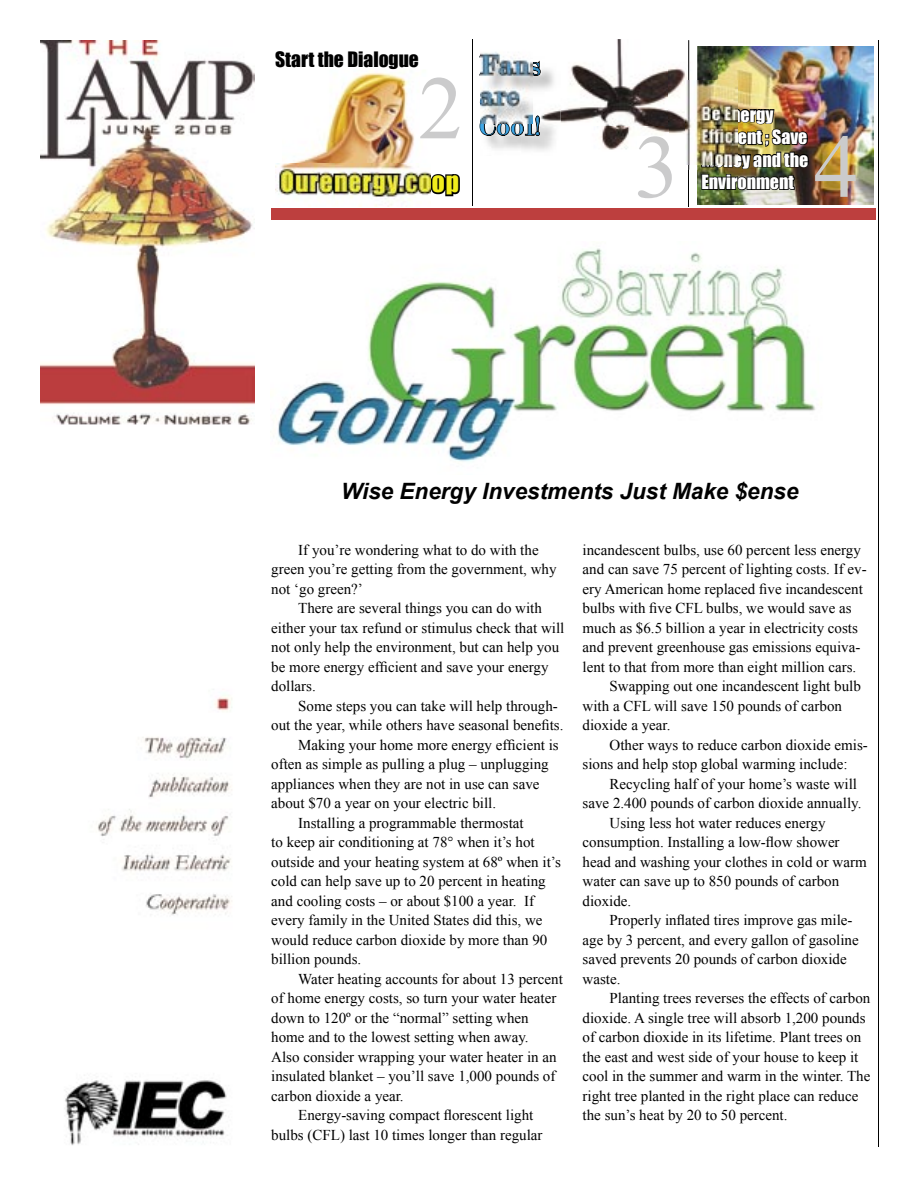
<style>
.page{position:relative;width:918px;height:1188px;background:#fff}
.page>*{position:absolute;margin:0;border:0;box-sizing:border-box;transform-origin:0 0}
.t1{font:90px "Times New Roman";color:#cbcbcc}
.t2{font:28.5px "Modern";color:#3ca6e6}
.t3{font:italic 700 22.5px "Arial";color:#000}
.t4{font:19.5px "Impact";color:#000}
.t5{font:18px/22.5px "Impact";color:#fff}
.t6{font:15px/19.5px "Times New Roman";color:#000}
</style>
<div class="page">
<div style="left:272px;top:208px;width:604px;height:12px;background:#bd3f3e"></div>
<hr style="left:878px;top:40px;width:1px;height:1108px;background:#000">
<hr style="left:472px;top:40px;width:1px;height:166px;background:#000">
<hr style="left:688px;top:40px;width:1px;height:166px;background:#000">
<img style="left:40px;top:40px;width:214px;height:1106px">
<img style="left:698px;top:46px;width:176px;height:159px">
<img style="left:278px;top:248px;width:537px;height:214px">
<svg style="left:480px;top:123px;width:41px;height:13px"></svg>
<img style="left:561px;top:39px;width:137px;height:131px">
<img style="left:688px;top:40px;width:1px;height:130px">
<img style="left:698px;top:46px;width:20px;height:34px">
<img style="left:698px;top:165px;width:3px;height:5px">
<img style="left:638px;top:136px;width:34px;height:34px">
<img style="left:521px;top:69px;width:40px;height:82px">
<svg style="left:479px;top:56px;width:62px;height:21px"></svg>
<img style="left:532px;top:57px;width:10px;height:18px">
<img style="left:532px;top:61px;width:9px;height:14px">
<img style="left:525px;top:115px;width:15px;height:21px">
<img style="left:521px;top:116px;width:18px;height:19px">
<img style="left:701px;top:107px;width:108px;height:98px">
<svg style="left:430px;top:173px;width:30px;height:24px"></svg>
<img style="left:283px;top:70px;width:151px;height:94px">
<img style="left:420px;top:77px;width:14px;height:61px">
<img style="left:275px;top:164px;width:155px;height:43px">
<img style="left:685px;top:80px;width:53px;height:85px">
<img style="left:480px;top:52px;width:52px;height:71px">
<h3 class="t4" style="left:275px;top:44px;width:145px">Start the Dialogue</h3>
<h1 class="t1" style="left:418px;top:48px;width:46px">2</h1>
<h2 class="t2" style="left:480px;top:112px;width:64px">Cool!</h2>
<p class="t5" style="left:701px;top:103px;width:109px">Be Energy<br>Efficient ; Save<br>Money and the<br>Environment</p>
<h1 class="t1" style="left:634px;top:107px;width:46px">3</h1>
<h1 class="t1" style="left:814px;top:106px;width:46px">4</h1>
<h3 class="t3" style="left:341px;top:477px;width:459px">Wise Energy Investments Just Make $ense</h3>
<p class="t6" style="left:271px;top:540px;width:287px;text-indent:27px">If you’re wondering what to do with the green you’re getting from the government, why not ‘go green?’</p>
<p class="t6" style="left:271px;top:598px;width:295px;text-indent:27px">There are several things you can do with either your tax refund or stimulus check that will not only help the environment, but can help you be more energy efficient and save your energy dollars.</p>
<p class="t6" style="left:298px;top:696px;width:261px">Some steps you can take will help through-</p>
<p class="t6" style="left:271px;top:715px;width:294px">out the year, while others have seasonal benefits.</p>
<p class="t6" style="left:298px;top:735px;width:262px">Making your home more energy efficient is</p>
<p class="t6" style="left:271px;top:754px;width:279px">often as simple as pulling a plug – unplugging</p>
<p class="t6" style="left:271px;top:774px;width:270px">appliances when they are not in use can save</p>
<p class="t6" style="left:271px;top:793px;width:226px">about $70 a year on your electric bill.</p>
<p class="t6" style="left:298px;top:813px;width:227px">Installing a programmable thermostat</p>
<p class="t6" style="left:271px;top:832px;width:265px">to keep air conditioning at 78° when it’s hot</p>
<p class="t6" style="left:271px;top:852px;width:291px">outside and your heating system at 68º when it’s</p>
<p class="t6" style="left:271px;top:871px;width:276px">cold can help save up to 20 percent in heating</p>
<p class="t6" style="left:271px;top:891px;width:264px">and cooling costs – or about $100 a year. If</p>
<p class="t6" style="left:271px;top:910px;width:273px">every family in the United States did this, we</p>
<p class="t6" style="left:271px;top:930px;width:278px">would reduce carbon dioxide by more than 90</p>
<p class="t6" style="left:271px;top:949px;width:92px">billion pounds.</p>
<p class="t6" style="left:298px;top:969px;width:266px">Water heating accounts for about 13 percent</p>
<p class="t6" style="left:271px;top:988px;width:287px">of home energy costs, so turn your water heater</p>
<p class="t6" style="left:271px;top:1008px;width:259px">down to 120º or the “normal” setting when</p>
<p class="t6" style="left:271px;top:1027px;width:259px">home and to the lowest setting when away.</p>
<p class="t6" style="left:271px;top:1047px;width:287px">Also consider wrapping your water heater in an</p>
<p class="t6" style="left:271px;top:1066px;width:286px">insulated blanket – you’ll save 1,000 pounds of</p>
<p class="t6" style="left:271px;top:1086px;width:134px">carbon dioxide a year.</p>
<p class="t6" style="left:298px;top:1105px;width:237px">Energy-saving compact florescent light</p>
<p class="t6" style="left:271px;top:1125px;width:273px">bulbs (CFL) last 10 times longer than regular</p>
<p class="t6" style="left:583px;top:540px;width:280px">incandescent bulbs, use 60 percent less energy</p>
<p class="t6" style="left:583px;top:559px;width:286px">and can save 75 percent of lighting costs. If ev-</p>
<p class="t6" style="left:583px;top:579px;width:282px">ery American home replaced five incandescent</p>
<p class="t6" style="left:583px;top:598px;width:271px">bulbs with five CFL bulbs, we would save as</p>
<p class="t6" style="left:583px;top:618px;width:277px">much as $6.5 billion a year in electricity costs</p>
<p class="t6" style="left:583px;top:637px;width:279px">and prevent greenhouse gas emissions equiva-</p>
<p class="t6" style="left:583px;top:657px;width:275px">lent to that from more than eight million cars.</p>
<p class="t6" style="left:610px;top:676px;width:253px">Swapping out one incandescent light bulb</p>
<p class="t6" style="left:583px;top:696px;width:261px">with a CFL will save 150 pounds of carbon</p>
<p class="t6" style="left:583px;top:715px;width:89px">dioxide a year.</p>
<p class="t6" style="left:610px;top:735px;width:260px">Other ways to reduce carbon dioxide emis-</p>
<p class="t6" style="left:583px;top:754px;width:266px">sions and help stop global warming include:</p>
<p class="t6" style="left:610px;top:774px;width:249px">Recycling half of your home’s waste will</p>
<p class="t6" style="left:583px;top:793px;width:280px">save 2.400 pounds of carbon dioxide annually.</p>
<p class="t6" style="left:610px;top:813px;width:217px">Using less hot water reduces energy</p>
<p class="t6" style="left:583px;top:832px;width:259px">consumption. Installing a low-flow shower</p>
<p class="t6" style="left:583px;top:852px;width:286px">head and washing your clothes in cold or warm</p>
<p class="t6" style="left:583px;top:871px;width:258px">water can save up to 850 pounds of carbon</p>
<p class="t6" style="left:583px;top:891px;width:50px">dioxide.</p>
<p class="t6" style="left:610px;top:910px;width:244px">Properly inflated tires improve gas mile-</p>
<p class="t6" style="left:583px;top:930px;width:278px">age by 3 percent, and every gallon of gasoline</p>
<p class="t6" style="left:583px;top:949px;width:266px">saved prevents 20 pounds of carbon dioxide</p>
<p class="t6" style="left:583px;top:969px;width:39px">waste.</p>
<p class="t6" style="left:610px;top:988px;width:262px">Planting trees reverses the effects of carbon</p>
<p class="t6" style="left:583px;top:1008px;width:284px">dioxide. A single tree will absorb 1,200 pounds</p>
<p class="t6" style="left:583px;top:1027px;width:280px">of carbon dioxide in its lifetime. Plant trees on</p>
<p class="t6" style="left:583px;top:1047px;width:277px">the east and west side of your house to keep it</p>
<p class="t6" style="left:583px;top:1066px;width:289px">cool in the summer and warm in the winter. The</p>
<p class="t6" style="left:583px;top:1086px;width:277px">right tree planted in the right place can reduce</p>
<p class="t6" style="left:583px;top:1105px;width:206px">the sun’s heat by 20 to 50 percent.</p>
</div>
